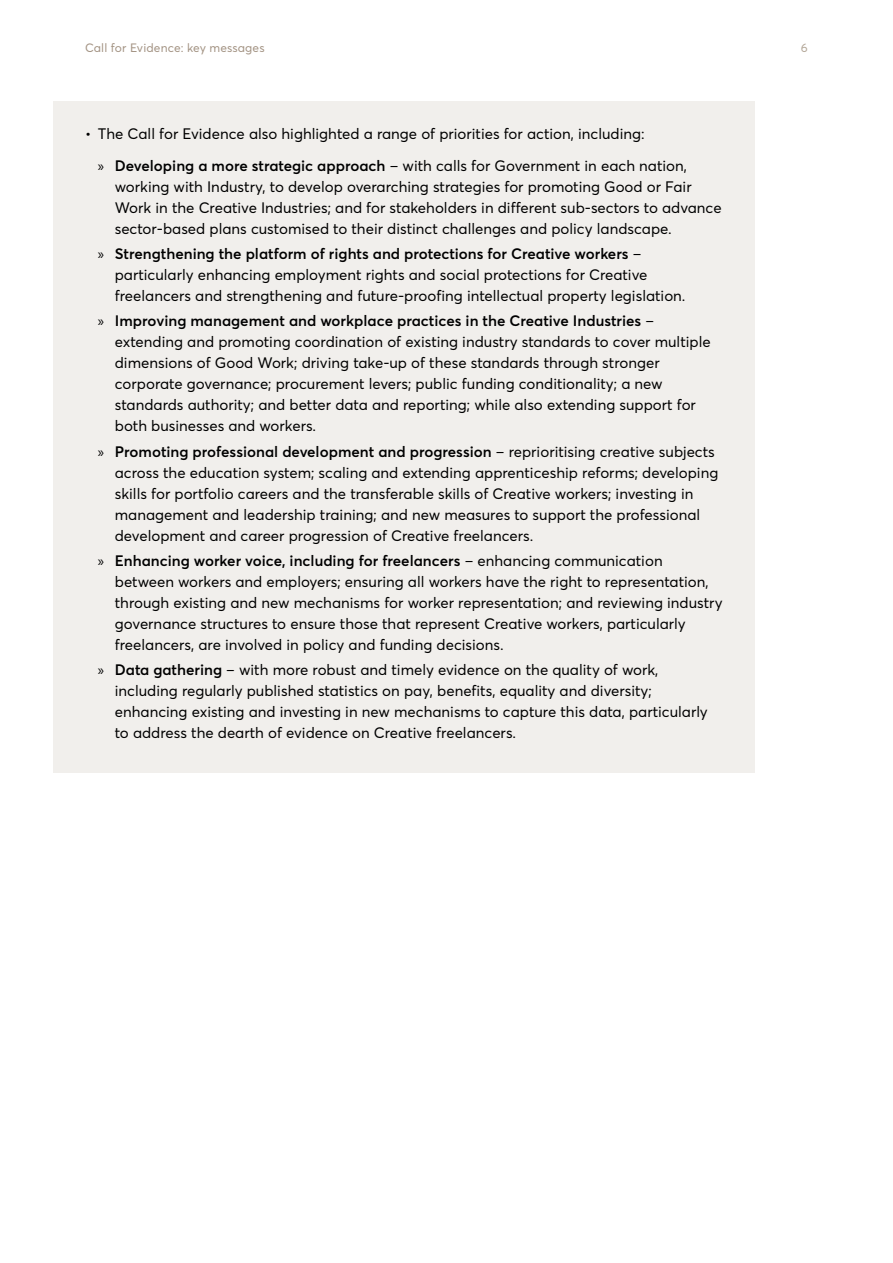
<style>
.page{position:relative;width:893px;height:1263px;background:#fff}
.page>*{position:absolute;margin:0;border:0;box-sizing:border-box;transform-origin:0 0}
.t1{font:15px/21px "Averta";color:#000}
.t2{font:12px "Averta";letter-spacing:.01em;color:#a39383}
.t3{font:12px "Averta";color:#b4a899}
.s1{font-family:"Myriad Pro"}
.s2{font-weight:600}
</style>
<div class="page">
<div style="left:53px;top:101px;width:702px;height:671px;background:#f1efec"></div>
<p class="t2" style="left:85px;top:40px;width:181px">Call for Evidence: key messages</p>
<p class="t3" style="left:801px;top:40px;width:9px">6</p>
<p class="t1" style="left:85px;top:123px;width:561px">• The Call for Evidence also highlighted a range of priorities for action, including:</p>
<p class="t1" style="left:115px;top:155px;width:608px;text-indent:-17px"><span class="s1">»</span> <span class="s2">Developing a more strategic approach</span> – with calls for Government in each nation, working with Industry, to develop overarching strategies for promoting Good or Fair Work in the Creative Industries; and for stakeholders in different sub-sectors to advance sector-based plans customised to their distinct challenges and policy landscape.</p>
<p class="t1" style="left:115px;top:243px;width:572px;text-indent:-17px"><span class="s1">»</span> <span class="s2">Strengthening the platform of rights and protections for Creative workers</span> – particularly enhancing employment rights and social protections for Creative freelancers and strengthening and future-proofing intellectual property legislation.</p>
<p class="t1" style="left:115px;top:310px;width:597px;text-indent:-17px"><span class="s1">»</span> <span class="s2">Improving management and workplace practices in the Creative Industries</span> – extending and promoting coordination of existing industry standards to cover multiple dimensions of Good Work; driving take-up of these standards through stronger corporate governance; procurement levers; public funding conditionality; a new standards authority; and better data and reporting; while also extending support for both businesses and workers.</p>
<p class="t1" style="left:115px;top:441px;width:605px;text-indent:-17px"><span class="s1">»</span> <span class="s2">Promoting professional development and progression</span> – reprioritising creative subjects across the education system; scaling and extending apprenticeship reforms; developing skills for portfolio careers and the transferable skills of Creative workers; investing in management and leadership training; and new measures to support the professional development and career progression of Creative freelancers.</p>
<p class="t1" style="left:115px;top:550px;width:609px;text-indent:-17px"><span class="s1">»</span> <span class="s2">Enhancing worker voice, including for freelancers</span> – enhancing communication between workers and employers; ensuring all workers have the right to representation, through existing and new mechanisms for worker representation; and reviewing industry governance structures to ensure those that represent Creative workers, particularly freelancers, are involved in policy and funding decisions.</p>
<p class="t1" style="left:115px;top:659px;width:595px;text-indent:-17px"><span class="s1">»</span> <span class="s2">Data gathering</span> – with more robust and timely evidence on the quality of work, including regularly published statistics on pay, benefits, equality and diversity; enhancing existing and investing in new mechanisms to capture this data, particularly to address the dearth of evidence on Creative freelancers.</p>
</div>
